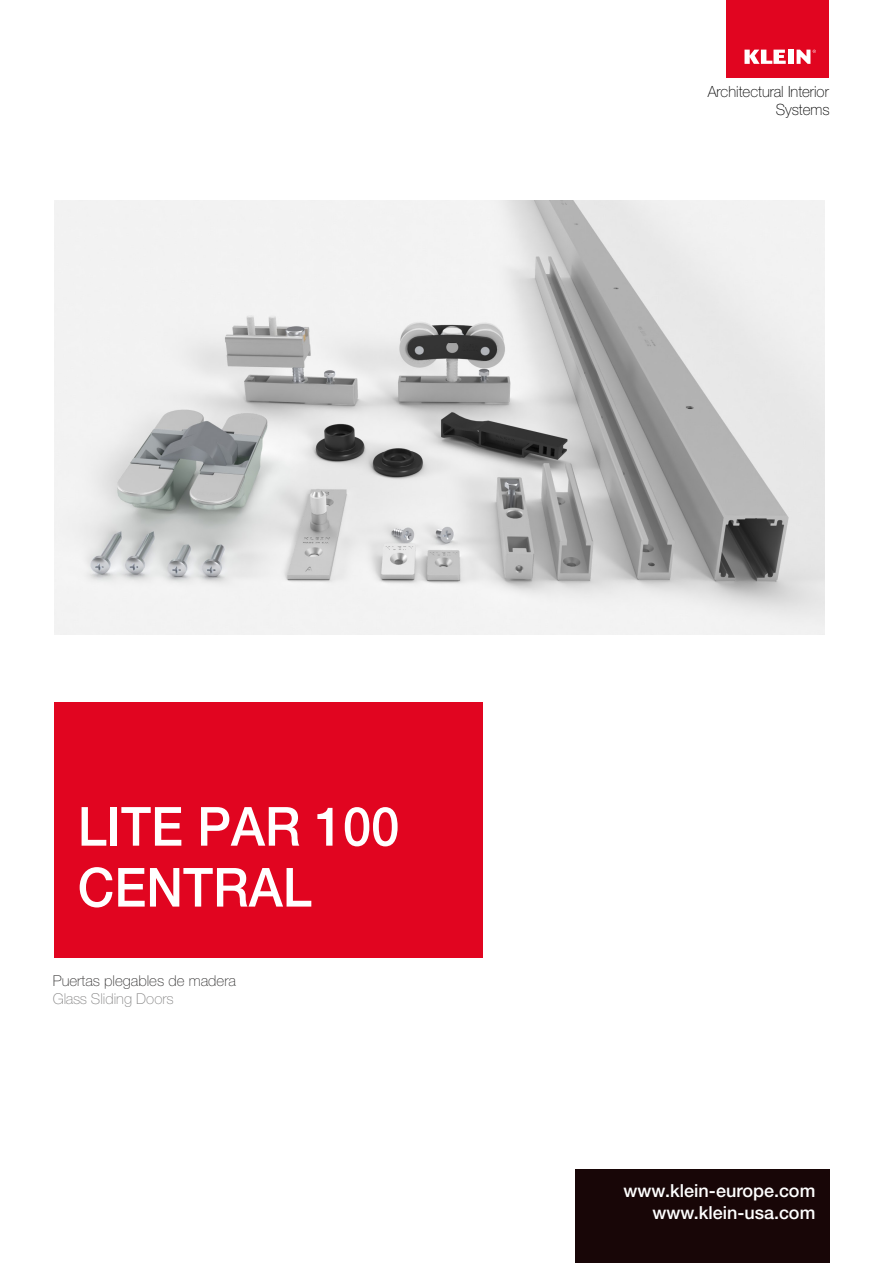
<style>
.page{position:relative;width:893px;height:1263px;background:#fff}
.page>*{position:absolute;margin:0;border:0;box-sizing:border-box;transform-origin:0 0}
.t1{font:500 54px/60.9px "Helvetica Neue";color:#fff;scale:.94 1}
.t2{font:500 18px/21.6px "Helvetica Neue";color:#fff;text-align:right}
.t3{font:100 15.45px/18px "Helvetica Neue";color:#010000;text-align:right}
.t4{font:100 15px "Helvetica Neue";color:#363535}
.t5{font:100 15px "Helvetica Neue";color:rgb(54 53 53/.6)}
</style>
<div class="page">
<div style="left:575px;top:1170px;width:255px;height:93px;background:#180607"></div>
<div style="left:54px;top:702px;width:429px;height:255px;background:#e10520"></div>
<div style="left:726px;top:0;width:103px;height:77px;background:#e10520"></div>
<div style="left:788px;top:50px;width:5px;height:14px;background:#fff"></div>
<svg style="left:744px;top:50px;width:42px;height:14px"></svg>
<svg style="left:797px;top:50px;width:19px;height:14px"></svg>
<img style="left:54px;top:201px;width:771px;height:433px">
<p class="t3" style="left:708px;top:82px;width:123px">Architectural Interior<br>Systems</p>
<h1 class="t1" style="left:78px;top:795px;width:344px">LITE PAR 100<br>CENTRAL</h1>
<p class="t4" style="left:53px;top:972px;width:185px">Puertas plegables de madera</p>
<p class="t5" style="left:53px;top:990px;width:122px">Glass Sliding Doors</p>
<p class="t2" style="left:624px;top:1180px;width:193px">www.klein-europe.com www.klein-usa.com</p>
</div>
